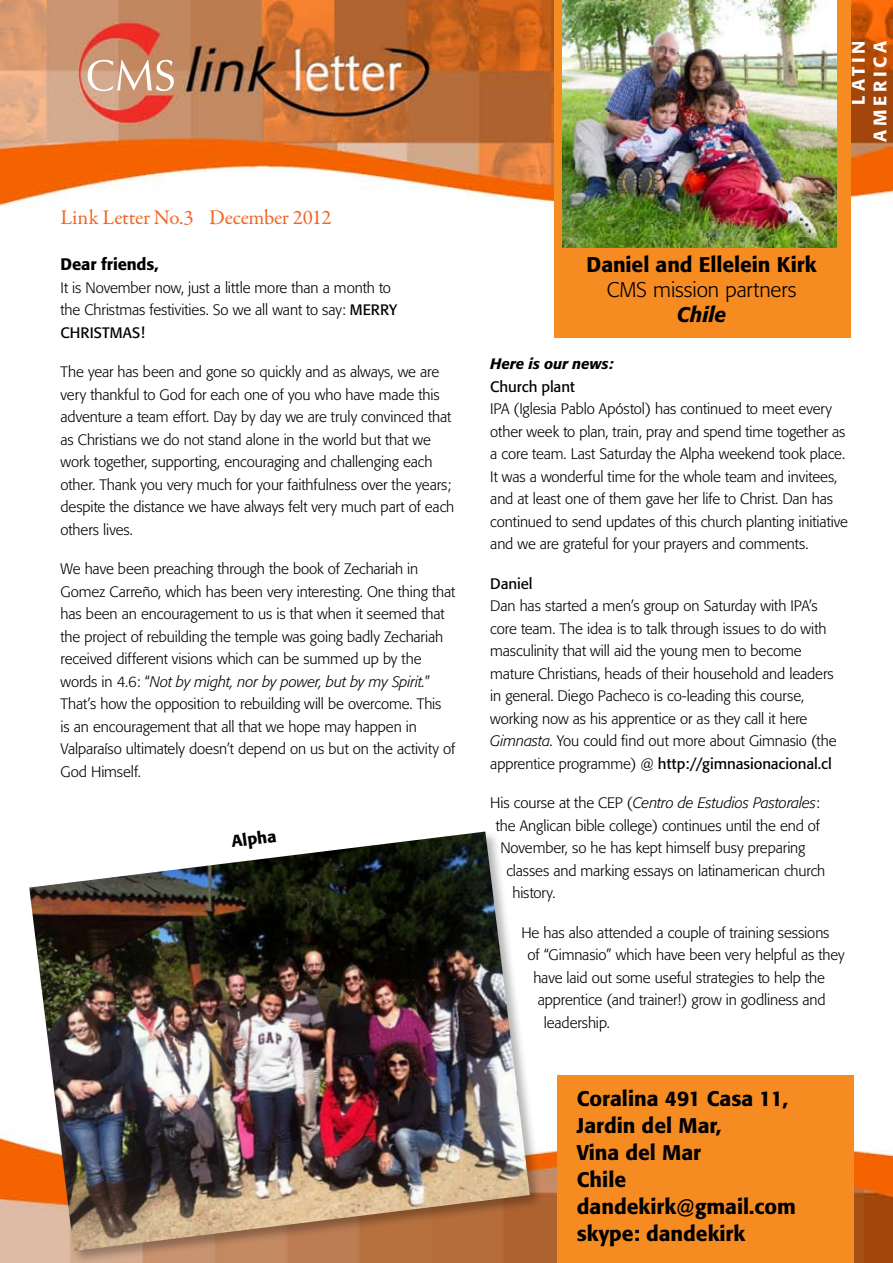
<style>
.page{position:relative;width:893px;height:1263px;background:#fff}
.page>*{position:absolute;margin:0;border:0;box-sizing:border-box;transform-origin:0 0}
.t1{font:500 21px/27px "Formata";color:#000}
.t2{font:21px "Garamond Premr Pro";letter-spacing:-.015em;color:#f26523}
.t3{font:300 21px "Formata";letter-spacing:-.005em;color:#000}
.t4{font:italic 500 21px "Formata";letter-spacing:-.005em;color:#000}
.t5{font:500 18px/21.6px "Formata";letter-spacing:.205em;color:#fff;text-align:right}
.t6{font:500 16.5px "Formata";letter-spacing:-.005em;color:#000}
.t7{font:300 15px/22.5px "Formata";letter-spacing:-.01em;color:#000}
.t8{font:italic 300 15px "Formata";letter-spacing:-.01em;color:#000}
.t9{font:15px "Formata";letter-spacing:-.005em;color:#000}
.t10{font:italic 500 15px "Formata";color:#000}
.s1{font-weight:400}
.s2{font-style:italic}
.s3{font-style:normal}
</style>
<div class="page">
<img style="left:0;top:0;width:893px;height:1263px">
<img style="left:88px;top:60px;width:86px;height:31px">
<div style="left:27px;top:829px;width:523px;height:434px;background:#000;opacity:.3"></div>
<img style="left:29px;top:831px;width:501px;height:420px">
<div style="left:554px;top:0;width:296px;height:337px;background:#f68b22"></div>
<img style="left:562px;top:0;width:274px;height:248px">
<div style="left:557px;top:1076px;width:296px;height:187px;background:#f68b22"></div>
<h1 class="t2" style="left:61px;top:205px;width:273px">Link Letter No.3 December 2012</h1>
<p class="t6" style="left:61px;top:254px;width:100px">Dear friends,</p>
<p class="t7" style="left:61px;top:276px;width:338px">It is November now, just a little more than a month to the Christmas festivities. So we all want to say: <span class="s1">MERRY<br>CHRISTMAS!</span></p>
<p class="t7" style="left:61px;top:361px;width:395px">The year has been and gone so quickly and as always, we are very thankful to God for each one of you who have made this adventure a team effort. Day by day we are truly convinced that as Christians we do not stand alone in the world but that we work together, supporting, encouraging and challenging each other. Thank you very much for your faithfulness over the years; despite the distance we have always felt very much part of each others lives.</p>
<p class="t7" style="left:61px;top:558px;width:396px">We have been preaching through the book of Zechariah in Gomez Carreño, which has been very interesting. One thing that has been an encouragement to us is that when it seemed that the project of rebuilding the temple was going badly Zechariah received different visions which can be summed up by the words in 4.6: “<span class="s2">Not by might, nor by power, but by my Spirit.</span>” That’s how the opposition to rebuilding will be overcome. This<br>is an encouragement that all that we hope may happen in Valparaíso ultimately doesn’t depend on us but on the activity of God Himself.</p>
<p class="t6" style="left:230px;top:831px;width:47px;rotate:-7deg">Alpha</p>
<p class="t5" style="left:847px;top:142px;width:103px;rotate:-90deg">LATIN<br>AMERICA</p>
<h1 class="t1" style="left:587px;top:251px;width:231px">Daniel and Ellelein Kirk</h1>
<h1 class="t3" style="left:607px;top:277px;width:191px">CMS mission partners</h1>
<h1 class="t4" style="left:677px;top:302px;width:51px">Chile</h1>
<p class="t10" style="left:490px;top:355px;width:125px">Here is our news:</p>
<p class="t9" style="left:490px;top:377px;width:86px">Church plant</p>
<p class="t7" style="left:490px;top:398px;width:359px">IPA (Iglesia Pablo Apóstol) has continued to meet every other week to plan, train, pray and spend time together as a core team. Last Saturday the Alpha weekend took place.<br>It was a wonderful time for the whole team and invitees, and at least one of them gave her life to Christ. Dan has continued to send updates of this church planting initiative and we are grateful for your prayers and comments.</p>
<p class="t9" style="left:490px;top:574px;width:44px">Daniel</p>
<p class="t7" style="left:490px;top:595px;width:348px">Dan has started a men’s group on Saturday with IPA’s core team. The idea is to talk through issues to do with masculinity that will aid the young men to become mature Christians, heads of their household and leaders in general. Diego Pacheco is co-leading this course, working now as his apprentice or as they call it here <span class="s2">Gimnasta</span>. You could find out more about Gimnasio (the apprentice programme) @ <span class="s1">http://gimnasionacional.cl</span></p>
<p class="t8" style="left:490px;top:794px;width:331px"><span class="s3">His course at the CEP (</span>Centro de Estudios Pastorales<span class="s3">:</span></p>
<p class="t7" style="left:496px;top:814px;width:326px">the Anglican bible college) continues until the end of</p>
<p class="t7" style="left:500px;top:837px;width:307px">November, so he has kept himself busy preparing</p>
<p class="t7" style="left:506px;top:859px;width:321px">classes and marking essays on latinamerican church</p>
<p class="t7" style="left:512px;top:882px;width:45px">history.</p>
<p class="t7" style="left:521px;top:921px;width:310px">He has also attended a couple of training sessions</p>
<p class="t7" style="left:527px;top:944px;width:319px">of “Gimnasio” which have been very helpful as they</p>
<p class="t7" style="left:533px;top:966px;width:293px">have laid out some useful strategies to help the</p>
<p class="t7" style="left:538px;top:989px;width:289px">apprentice (and trainer!) grow in godliness and</p>
<p class="t7" style="left:544px;top:1011px;width:68px">leadership.</p>
<h1 class="t1" style="left:577px;top:1085px;width:221px">Coralina 491 Casa 11,<br>Jardin del Mar,<br>Vina del Mar<br>Chile dandekirk@gmail.com skype: dandekirk</h1>
</div>
